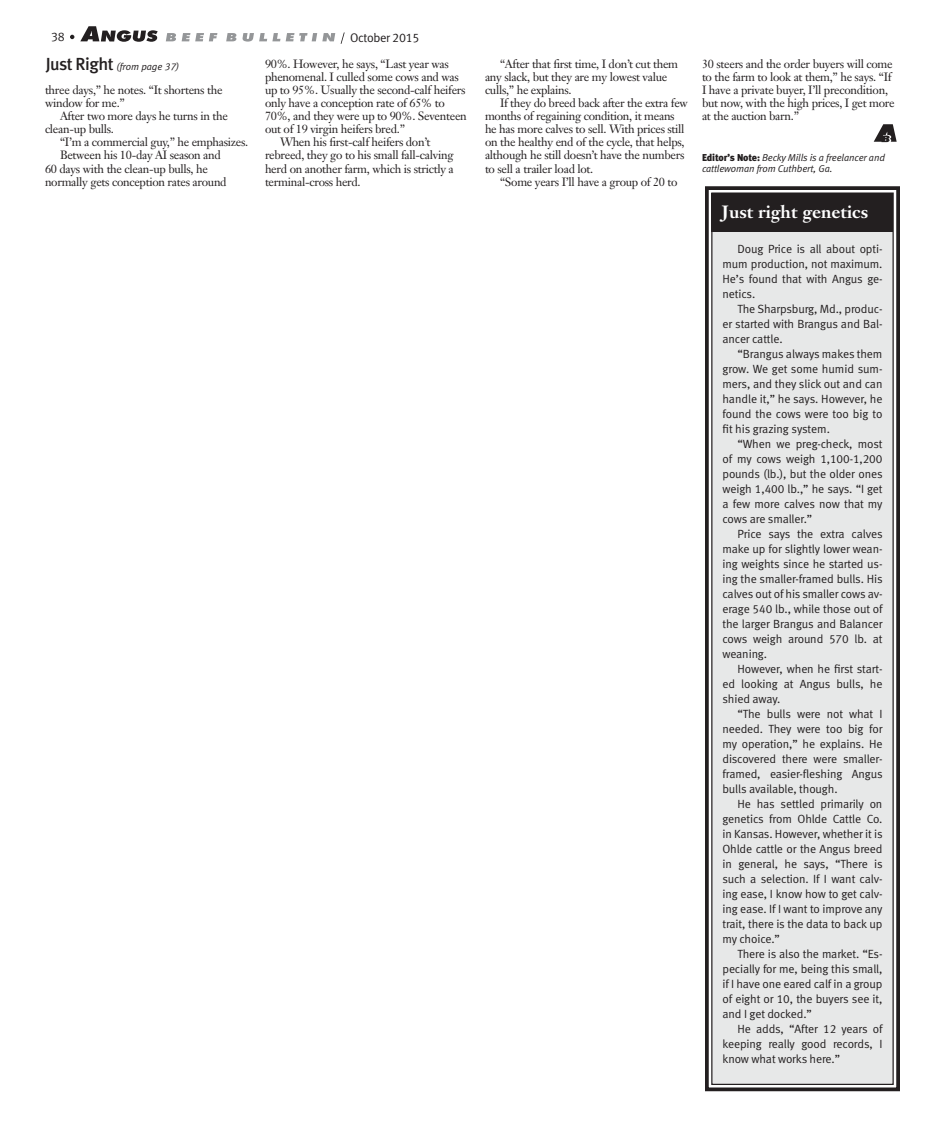
<style>
.page{position:relative;width:945px;height:1125px;background:#fff}
.page>*{position:absolute;margin:0;border:0;box-sizing:border-box;transform-origin:0 0}
.Sidebar_headline-rev{font:700 17.5px "Janson Text";color:#fff}
.t1{font:12.5px "Meta Normal LF";letter-spacing:-.025em;color:#231f20}
.sidebar_text{font:11.88px/15px "Meta Normal LF";letter-spacing:-.01em;color:#231f20;text-align:justify}
.body_text{font:11.88px/13.1px "Janson Text";letter-spacing:-.025em;color:#231f20}
.editor_s_note{font:italic 10px/11.2px "Meta Normal LF";letter-spacing:-.01em;color:#231f20}
.s1{font-family:"Meta Medium LF";font-style:normal;font-size:17.5px}
.s2{font-family:"Meta Black LF";font-style:normal}
</style>
<div class="page">
<svg style="left:705px;top:186px;width:195px;height:906px;background:#dddede"></svg>
<div style="left:711px;top:192px;width:183px;height:893px;border:1px solid #231f20"></div>
<div style="left:712px;top:193px;width:181px;height:39px;background:#231f20"></div>
<svg style="left:80px;top:26px;width:78px;height:16px"></svg>
<svg style="left:166px;top:33px;width:10px;height:8px"></svg>
<svg style="left:182px;top:33px;width:35px;height:8px"></svg>
<svg style="left:226px;top:33px;width:10px;height:8px"></svg>
<svg style="left:243px;top:33px;width:37px;height:9px"></svg>
<svg style="left:286px;top:33px;width:49px;height:8px"></svg>
<svg style="left:70px;top:35px;width:4px;height:4px"></svg>
<svg style="left:341px;top:32px;width:4px;height:12px"></svg>
<svg style="left:874px;top:124px;width:23px;height:18px"></svg>
<p class="t1" style="left:51px;top:30px;width:15px">38</p>
<p class="t1" style="left:350px;top:31px;width:71px">October 2015</p>
<p class="editor_s_note" style="left:46px;top:61px;width:135px"><span class="s1">Just Right</span> (from page 37)</p>
<p class="body_text" style="left:45px;top:83px;width:179px">three days,” he notes. “It shortens the window for me.”</p>
<p class="body_text" style="left:45px;top:109px;width:185px;text-indent:15px">After two more days he turns in the clean-up bulls.</p>
<p class="body_text" style="left:60px;top:135px;width:190px">“I’m a commercial guy,” he emphasizes.</p>
<p class="body_text" style="left:45px;top:149px;width:183px;text-indent:15px">Between his 10-day AI season and<br>60 days with the clean-up bulls, he normally gets conception rates around</p>
<p class="body_text" style="left:265px;top:57px;width:203px">90%. However, he says, “Last year was phenomenal. I culled some cows and was up to 95%. Usually the second-calf heifers only have a conception rate of 65% to 70%, and they were up to 90%. Seventeen out of 19 virgin heifers bred.”</p>
<p class="body_text" style="left:265px;top:135px;width:190px;text-indent:15px">When his first-calf heifers don’t rebreed, they go to his small fall-calving herd on another farm, which is strictly a terminal-cross herd.</p>
<p class="body_text" style="left:485px;top:57px;width:195px;text-indent:15px">“After that first time, I don’t cut them any slack, but they are my lowest value culls,” he explains.</p>
<p class="body_text" style="left:485px;top:96px;width:204px;text-indent:15px">If they do breed back after the extra few months of regaining condition, it means he has more calves to sell. With prices still on the healthy end of the cycle, that helps, although he still doesn’t have the numbers to sell a trailer load lot.</p>
<p class="body_text" style="left:500px;top:175px;width:179px">“Some years I’ll have a group of 20 to</p>
<p class="body_text" style="left:702px;top:57px;width:194px">30 steers and the order buyers will come to the farm to look at them,” he says. “If I have a private buyer, I’ll precondition, but now, with the high prices, I get more at the auction barn.”</p>
<p class="editor_s_note" style="left:702px;top:151px;width:185px"><span class="s2">Editor’s Note:</span> Becky Mills is a freelancer and cattlewoman from Cuthbert, Ga.</p>
<p class="Sidebar_headline-rev" style="left:722px;top:201px;width:148px">Just right genetics</p>
<p class="sidebar_text" style="left:722px;top:241px;width:162px;text-indent:15px">Doug Price is all about opti&shy;mum production, not maximum.<br>He’s found that with Angus ge&shy;netics.</p>
<p class="sidebar_text" style="left:722px;top:301px;width:162px;text-indent:15px">The Sharpsburg, Md., produc&shy;er started with Brangus and Bal&shy;ancer cattle.</p>
<p class="sidebar_text" style="left:722px;top:346px;width:162px;text-indent:15px">“Brangus always makes them grow. We get some humid sum&shy;mers, and they slick out and can handle it,” he says. However, he found the cows were too big to fit his grazing system.</p>
<p class="sidebar_text" style="left:722px;top:436px;width:162px;text-indent:15px">“When we preg-check, most of my cows weigh 1,100-1,200 pounds (lb.), but the older ones weigh 1,400 lb.,” he says. “I get a few more calves now that my cows are smaller.”</p>
<p class="sidebar_text" style="left:722px;top:526px;width:162px;text-indent:15px">Price says the extra calves make up for slightly lower wean&shy;ing weights since he started us&shy;ing the smaller-framed bulls. His calves out of his smaller cows av&shy;erage 540 lb., while those out of the larger Brangus and Balancer cows weigh around 570 lb. at weaning.</p>
<p class="sidebar_text" style="left:722px;top:661px;width:162px;text-indent:15px">However, when he first start&shy;ed looking at Angus bulls, he shied away.</p>
<p class="sidebar_text" style="left:722px;top:706px;width:162px;text-indent:15px">“The bulls were not what I needed. They were too big for my operation,” he explains. He discovered there were smaller&shy;framed, easier-fleshing Angus bulls available, though.</p>
<p class="sidebar_text" style="left:722px;top:796px;width:162px;text-indent:15px">He has settled primarily on genetics from Ohlde Cattle Co. in Kansas. However, whether it is Ohlde cattle or the Angus breed in general, he says, “There is such a selection. If I want calv&shy;ing ease, I know how to get calv&shy;ing ease. If I want to improve any trait, there is the data to back up my choice.”</p>
<p class="sidebar_text" style="left:722px;top:946px;width:162px;text-indent:15px">There is also the market. “Es&shy;pecially for me, being this small, if I have one eared calf in a group of eight or 10, the buyers see it, and I get docked.”</p>
<p class="sidebar_text" style="left:722px;top:1021px;width:162px;text-indent:15px">He adds, “After 12 years of keeping really good records, I know what works here.”</p>
</div>
